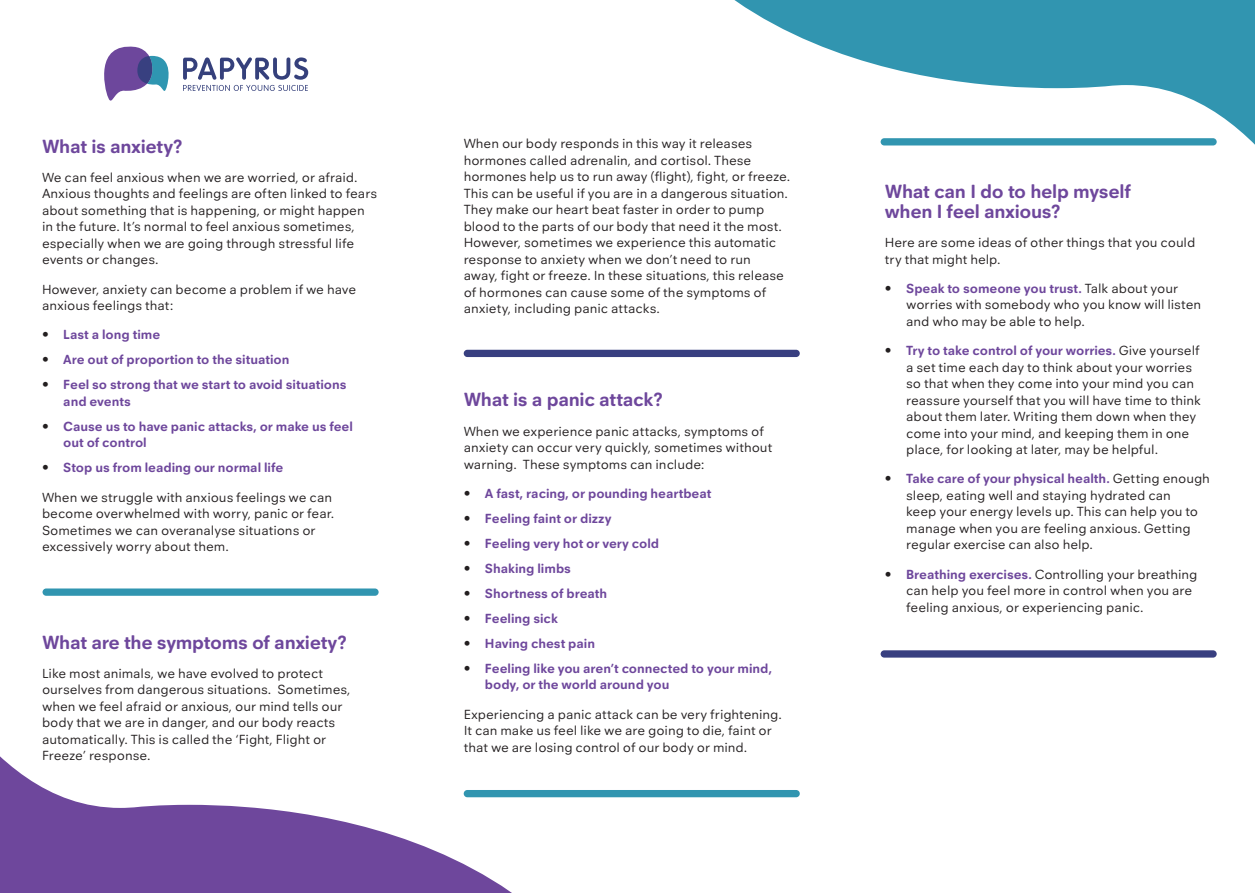
<style>
.page{position:relative;width:1255px;height:893px;background:#fff}
.page>*{position:absolute;margin:0;border:0;box-sizing:border-box;transform-origin:0 0}
.t1{font:700 19.5px/19.5px "Neuzeit Office SR Pro";letter-spacing:-.02em;color:#6e479c}
.t2{font:13.5px/16.5px "Neuzeit Office SR Pro";letter-spacing:-.005em;color:#231f20}
.t3{font:700 13.5px/16.5px "Neuzeit Office SR Pro";letter-spacing:-.005em;color:#6e479c}
.s1{color:#231f20}
.s2{font-weight:700}
.s3{font-weight:700;color:#6e479c}
</style>
<div class="page">
<svg style="left:734px;top:0;width:520px;height:146px;fill:#3195b0"></svg>
<svg style="left:0;top:756px;width:579px;height:137px"></svg>
<div style="left:43px;top:588px;width:335px;height:8px;background:#3195b0;border-radius:4px"></div>
<svg style="left:104px;top:46px;width:65px;height:55px"></svg>
<svg style="left:183px;top:57px;width:125px;height:34px"></svg>
<div style="left:463px;top:350px;width:336px;height:7px;background:#383f80;border-radius:4px"></div>
<div style="left:463px;top:790px;width:336px;height:7px;background:#3195b0;border-radius:4px"></div>
<div style="left:880px;top:650px;width:336px;height:8px;background:#383f80;border-radius:4px"></div>
<div style="left:880px;top:138px;width:336px;height:7px;background:#3195b0;border-radius:4px"></div>
<h1 class="t1" style="left:42px;top:136px;width:142px">What is anxiety?</h1>
<p class="t2" style="left:42px;top:169px;width:337px">We can feel anxious when we are worried, or afraid.<br>Anxious thoughts and feelings are often linked to fears about something that is happening, or might happen in the future. It’s normal to feel anxious sometimes, especially when we are going through stressful life events or changes.</p>
<p class="t2" style="left:42px;top:281px;width:316px">However, anxiety can become a problem if we have anxious feelings that:</p>
<p class="t3" style="left:42px;top:327px;width:120px"><span class="s1">•</span> Last a long time</p>
<p class="t3" style="left:42px;top:352px;width:249px"><span class="s1">•</span> Are out of proportion to the situation</p>
<p class="t3" style="left:63px;top:377px;width:285px;text-indent:-21px"><span class="s1">•</span> Feel so strong that we start to avoid situations and events</p>
<p class="t3" style="left:63px;top:418px;width:291px;text-indent:-21px"><span class="s1">•</span> Cause us to have panic attacks, or make us feel out of control</p>
<p class="t2" style="left:42px;top:453px;width:291px;line-height:29.2px"><span class="s2">•</span> <span class="s3">Stop us from leading our normal life<br></span>When we struggle with anxious feelings we can</p>
<p class="t2" style="left:42px;top:505px;width:294px">become overwhelmed with worry, panic or fear.<br>Sometimes we can overanalyse situations or excessively worry about them.</p>
<h1 class="t1" style="left:42px;top:632px;width:306px">What are the symptoms of anxiety?</h1>
<p class="t2" style="left:42px;top:665px;width:310px">Like most animals, we have evolved to protect ourselves from dangerous situations. Sometimes, when we feel afraid or anxious, our mind tells our body that we are in danger, and our body reacts automatically. This is called the ‘Fight, Flight or Freeze’ response.</p>
<p class="t2" style="left:463px;top:136px;width:328px">When our body responds in this way it releases hormones called adrenalin, and cortisol. These hormones help us to run away (flight), fight, or freeze.<br>This can be useful if you are in a dangerous situation.<br>They make our heart beat faster in order to pump blood to the parts of our body that need it the most.<br>However, sometimes we experience this automatic response to anxiety when we don’t need to run<br>away, fight or freeze. In these situations, this release of hormones can cause some of the symptoms of anxiety, including panic attacks.</p>
<h1 class="t1" style="left:463px;top:390px;width:201px">What is a panic attack?</h1>
<p class="t2" style="left:463px;top:423px;width:310px">When we experience panic attacks, symptoms of anxiety can occur very quickly, sometimes without warning. These symptoms can include:</p>
<p class="t3" style="left:463px;top:485px;width:249px"><span class="s1">•</span> A fast, racing, or pounding heartbeat</p>
<p class="t3" style="left:463px;top:510px;width:149px"><span class="s1">•</span> Feeling faint or dizzy</p>
<p class="t3" style="left:463px;top:535px;width:197px"><span class="s1">•</span> Feeling very hot or very cold</p>
<p class="t3" style="left:463px;top:560px;width:109px"><span class="s1">•</span> Shaking limbs</p>
<p class="t3" style="left:463px;top:585px;width:145px"><span class="s1">•</span> Shortness of breath</p>
<p class="t3" style="left:463px;top:610px;width:96px"><span class="s1">•</span> Feeling sick</p>
<p class="t3" style="left:463px;top:635px;width:133px"><span class="s1">•</span> Having chest pain</p>
<p class="t3" style="left:485px;top:660px;width:288px;text-indent:-21px"><span class="s1">•</span> Feeling like you aren’t connected to your mind, body, or the world around you</p>
<p class="t2" style="left:463px;top:706px;width:320px">Experiencing a panic attack can be very frightening.<br>It can make us feel like we are going to die, faint or that we are losing control of our body or mind.</p>
<h1 class="t1" style="left:884px;top:182px;width:247px">What can I do to help myself when I feel anxious?</h1>
<p class="t2" style="left:884px;top:234px;width:312px">Here are some ideas of other things that you could try that might help.</p>
<p class="t2" style="left:906px;top:280px;width:296px;text-indent:-21px"><span class="s2">•</span> <span class="s3">Speak to someone you trust.</span> Talk about your worries with somebody who you know will listen and who may be able to help.</p>
<p class="t2" style="left:906px;top:342px;width:296px;text-indent:-21px"><span class="s2">•</span> <span class="s3">Try to take control of your worries.</span> Give yourself a set time each day to think about your worries so that when they come into your mind you can reassure yourself that you will have time to think about them later. Writing them down when they come into your mind, and keeping them in one place, for looking at later, may be helpful.</p>
<p class="t2" style="left:906px;top:471px;width:305px;text-indent:-21px"><span class="s2">•</span> <span class="s3">Take care of your physical health.</span> Getting enough sleep, eating well and staying hydrated can<br>keep your energy levels up. This can help you to manage when you are feeling anxious. Getting regular exercise can also help.</p>
<p class="t2" style="left:906px;top:566px;width:293px;text-indent:-21px"><span class="s2">•</span> <span class="s3">Breathing exercises.</span> Controlling your breathing can help you feel more in control when you are feeling anxious, or experiencing panic.</p>
</div>
